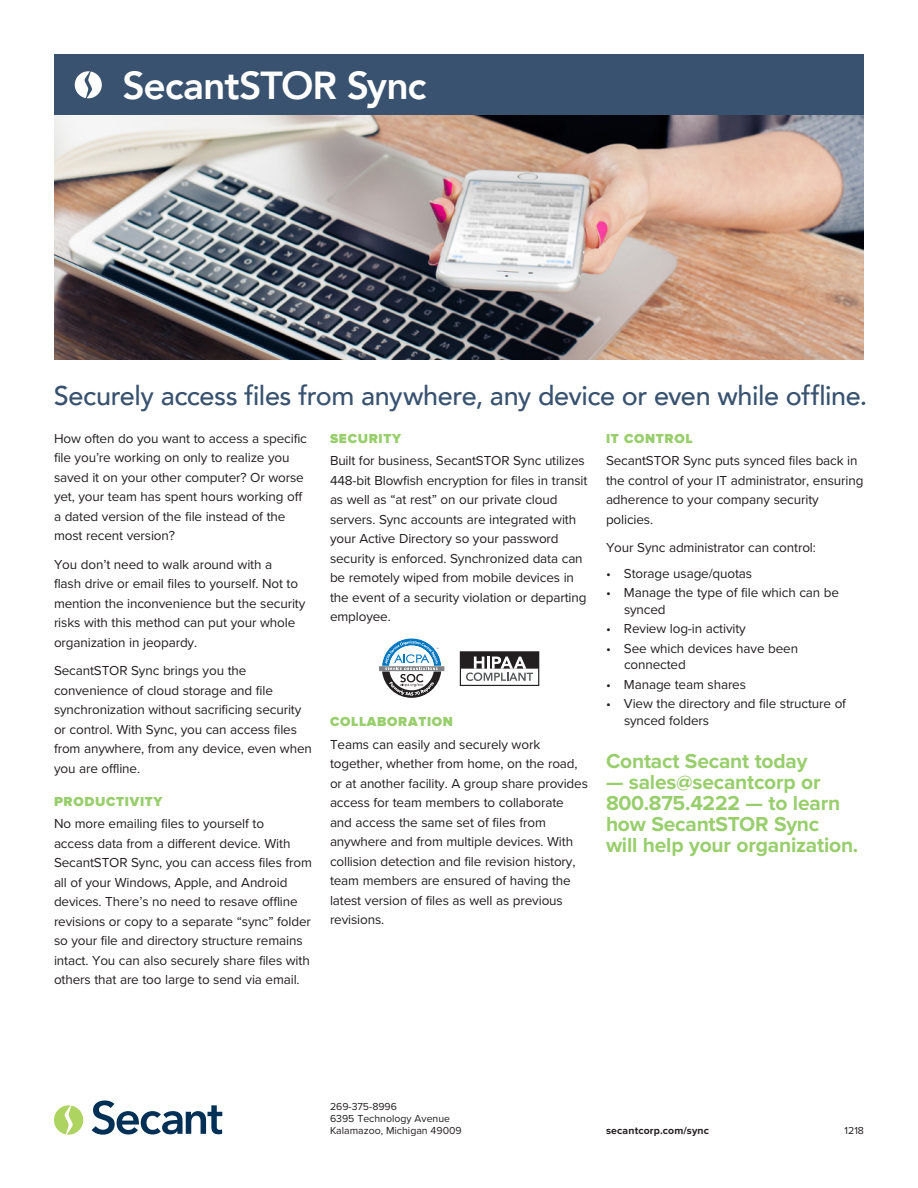
<style>
.page{position:relative;width:918px;height:1188px;background:#fff}
.page>*{position:absolute;margin:0;border:0;box-sizing:border-box;transform-origin:0 0}
.identifier{font:800 39px "Avenir";letter-spacing:-.03em;color:#fff}
.headline{font:500 27px "Avenir";letter-spacing:-.015em;color:#38526f}
.call_to_action{font:700 21px/21px "Proxima Nova";letter-spacing:-.01em;color:#98ce6c}
.body_text{font:13.5px/19.5px "Proxima Nova";letter-spacing:-.01em;color:#231f20}
.bulleted_text{font:13.5px/16.5px "Proxima Nova";letter-spacing:-.01em;color:#231f20}
.subhead{font:900 13.5px "Proxima Nova";letter-spacing:.05em;color:#98ce6c}
.t1{font:10.5px/12px "Proxima Nova";color:#231f20}
.t2{font:700 10.5px "Proxima Nova";letter-spacing:.015em;color:#231f20}
</style>
<div class="page">
<svg style="left:92px;top:1100px;width:130px;height:35px"></svg>
<svg style="left:54px;top:1105px;width:29px;height:30px"></svg>
<img style="left:54px;top:114px;width:810px;height:246px">
<div style="left:54px;top:54px;width:810px;height:60px;background:#38526f"></div>
<svg style="left:75px;top:71px;width:27px;height:27px"></svg>
<svg style="left:379px;top:638px;width:66px;height:60px"></svg>
<svg style="left:460px;top:651px;width:79px;height:35px"></svg>
<p class="identifier" style="left:122px;top:55px;width:306px">SecantSTOR Sync</p>
<p class="headline" style="left:54px;top:372px;width:815px">Securely access files from anywhere, any device or even while offline.</p>
<p class="body_text" style="left:54px;top:428px;width:254px">How often do you want to access a specific file you’re working on only to realize you saved it on your other computer? Or worse yet, your team has spent hours working off a dated version of the file instead of the most recent version?</p>
<p class="body_text" style="left:54px;top:554px;width:253px">You don’t need to walk around with a<br>flash drive or email files to yourself. Not to mention the inconvenience but the security risks with this method can put your whole organization in jeopardy.</p>
<p class="body_text" style="left:54px;top:660px;width:259px">SecantSTOR Sync brings you the convenience of cloud storage and file synchronization without sacrificing security or control. With Sync, you can access files from anywhere, from any device, even when you are offline.</p>
<p class="subhead" style="left:54px;top:793px;width:110px">PRODUCTIVITY</p>
<p class="body_text" style="left:54px;top:813px;width:259px">No more emailing files to yourself to<br>access data from a different device. With SecantSTOR Sync, you can access files from all of your Windows, Apple, and Android devices. There’s no need to resave offline revisions or copy to a separate “sync” folder so your file and directory structure remains intact. You can also securely share files with others that are too large to send via email.</p>
<p class="subhead" style="left:330px;top:430px;width:73px">SECURITY</p>
<p class="body_text" style="left:330px;top:450px;width:259px">Built for business, SecantSTOR Sync utilizes 448-bit Blowfish encryption for files in transit as well as “at rest” on our private cloud servers. Sync accounts are integrated with your Active Directory so your password security is enforced. Synchronized data can be remotely wiped from mobile devices in the event of a security violation or departing employee.</p>
<p class="subhead" style="left:330px;top:714px;width:125px">COLLABORATION</p>
<p class="body_text" style="left:330px;top:734px;width:260px">Teams can easily and securely work together, whether from home, on the road, or at another facility. A group share provides access for team members to collaborate and access the same set of files from anywhere and from multiple devices. With collision detection and file revision history, team members are ensured of having the latest version of files as well as previous revisions.</p>
<p class="subhead" style="left:606px;top:430px;width:88px">IT CONTROL</p>
<p class="body_text" style="left:606px;top:450px;width:259px">SecantSTOR Sync puts synced files back in the control of your IT administrator, ensuring adherence to your company security policies.</p>
<p class="body_text" style="left:606px;top:537px;width:211px">Your Sync administrator can control:</p>
<p class="bulleted_text" style="left:606px;top:564px;width:148px">• Storage usage/quotas</p>
<p class="bulleted_text" style="left:624px;top:584px;width:217px;text-indent:-18px">• Manage the type of file which can be synced</p>
<p class="bulleted_text" style="left:606px;top:620px;width:141px">• Review log-in activity</p>
<p class="bulleted_text" style="left:624px;top:639px;width:176px;text-indent:-18px">• See which devices have been connected</p>
<p class="bulleted_text" style="left:606px;top:675px;width:142px">• Manage team shares</p>
<p class="bulleted_text" style="left:624px;top:695px;width:224px;text-indent:-18px">• View the directory and file structure of synced folders</p>
<p class="call_to_action" style="left:606px;top:750px;width:203px">Contact Secant today</p>
<p class="call_to_action" style="left:606px;top:771px;width:254px">— sales@secantcorp or<br>800.875.4222 — to learn how SecantSTOR Sync<br>will help your organization.</p>
<p class="t1" style="left:330px;top:1100px;width:133px">269-375-8996<br>6395 Technology Avenue<br>Kalamazoo, Michigan 49009</p>
<p class="t2" style="left:606px;top:1123px;width:105px">secantcorp.com/sync</p>
<p class="t1" style="left:845px;top:1124px;width:21px">1218</p>
</div>
